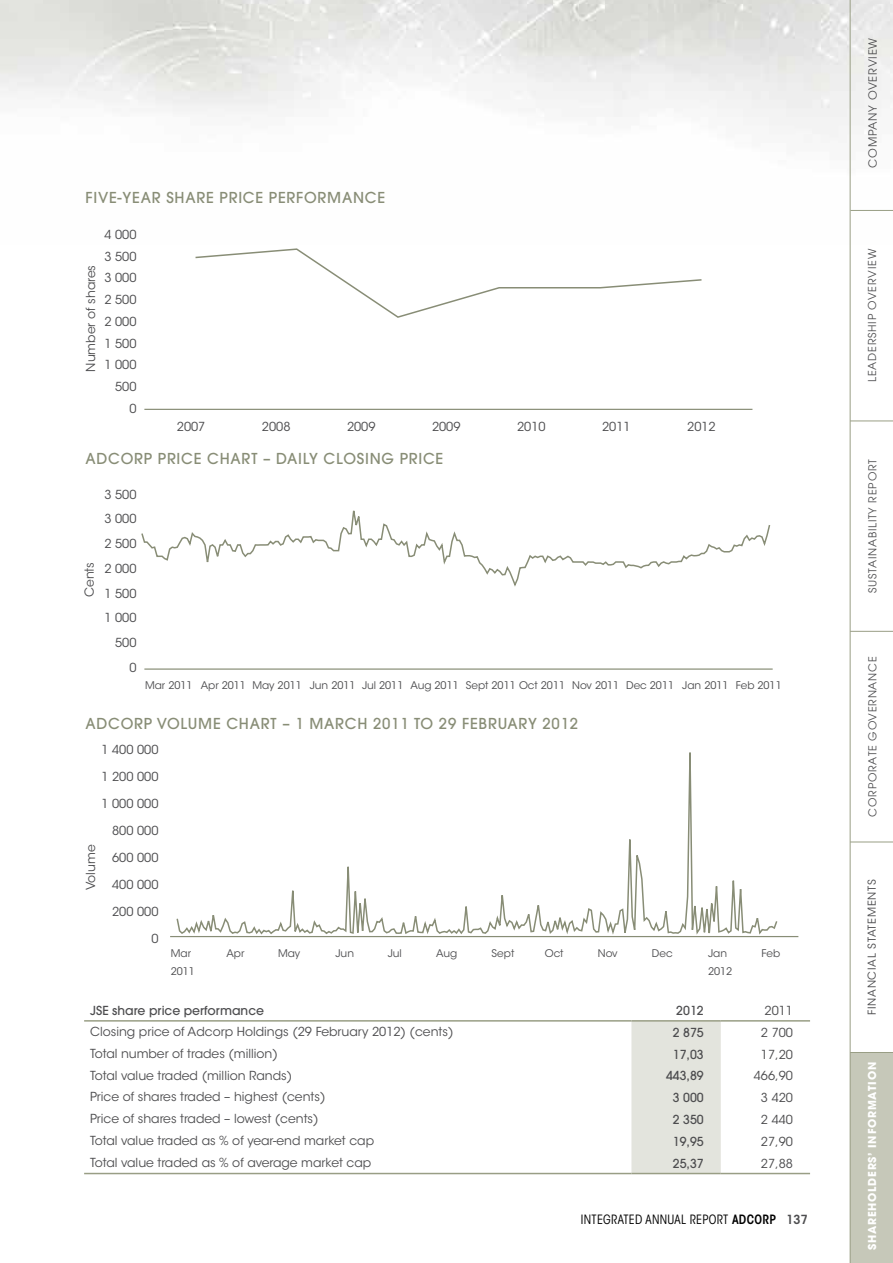
<style>
.page{position:relative;width:893px;height:1263px;background:#fff}
.page>*{position:absolute;margin:0;border:0;box-sizing:border-box;transform-origin:0 0}
.t1{font:500 15px "Avant Garde";letter-spacing:.05em;color:#888d76}
.t2{font:condensed 12.75px "ITC Avant Garde Std";letter-spacing:.025em;color:#000}
.t3{font:12.3px/21.8px "ITC Avant Garde Std";color:#4d4d4f;text-align:right}
.t4{font:500 12.3px "Avant Garde";color:#4d4d4f}
.t5{font:11.25px "Avant Garde";letter-spacing:.07em;color:#4d4d4f}
.t6{font:10.8px "Avant Garde";letter-spacing:.07em;color:#4d4d4f}
.t7{font:700 10.8px "Avant Garde";letter-spacing:.07em;color:#fff}
.t8{font:10.8px "ITC Avant Garde Std";letter-spacing:.07em;color:#4d4d4f}
.t9{font:10.5px/18px "ITC Avant Garde Std";color:#4d4d4f}
.s1{font-weight:600}
.s2{font-family:"Avant Garde";font-weight:600;color:#4d4d4f}
</style>
<div class="page">
<img style="left:0;top:0;width:893px;height:244px">
<div style="left:631px;top:1021px;width:90px;height:152px;background:#e3e4dd"></div>
<hr style="left:84px;top:1020px;width:547px;height:1px;background:#999e85">
<hr style="left:631px;top:1020px;width:90px;height:1px;background:#999e85">
<hr style="left:721px;top:1020px;width:89px;height:1px;background:#999e85">
<hr style="left:84px;top:1173px;width:547px;height:1px;background:#999e85">
<hr style="left:631px;top:1173px;width:90px;height:1px;background:#999e85">
<hr style="left:721px;top:1173px;width:89px;height:1px;background:#999e85">
<div style="left:850px;top:1052px;width:43px;height:211px;background:#c6c8b9"></div>
<hr style="left:850px;top:842px;width:43px;height:1px;background:#999e85">
<hr style="left:850px;top:631px;width:43px;height:1px;background:#999e85">
<hr style="left:850px;top:421px;width:43px;height:1px;background:#999e85">
<hr style="left:850px;top:210px;width:43px;height:1px;background:#999e85">
<hr style="left:850px;top:1052px;width:43px;height:1px;background:#999e85">
<hr style="left:850px;top:0;width:1px;height:1263px;background:#999e85">
<svg style="left:195px;top:248px;width:507px;height:70px"></svg>
<hr style="left:144px;top:409px;width:608px;height:1px;background:#888d76">
<hr style="left:144px;top:668px;width:629px;height:2px;background:#888d76">
<svg style="left:141px;top:510px;width:630px;height:77px"></svg>
<hr style="left:170px;top:936px;width:628px;height:1px;background:#888d76">
<svg style="left:175px;top:668px;width:604px;height:270px"></svg>
<p class="t1" style="left:85px;top:188px;width:9px">FIVE</p>
<p class="t1" style="left:118px;top:188px;width:25px">-YEAR</p>
<p class="t1" style="left:166px;top:188px;width:11px">SHARE</p>
<p class="t1" style="left:220px;top:188px;width:10px">PRICE</p>
<p class="t1" style="left:269px;top:188px;width:12px">PERFORMANCE</p>
<p class="t3" style="left:80px;top:372px;width:108px;rotate:-90deg">Number of shares</p>
<p class="t3" style="left:104px;top:224px;width:34px">4 000<br>3 500<br>3 000<br>2 500<br>2 000<br>1 500<br>1 000<br>500<br>0</p>
<p class="t3" style="left:177px;top:416px;width:30px">2007</p>
<p class="t3" style="left:262px;top:416px;width:30px">2008</p>
<p class="t3" style="left:347px;top:416px;width:30px">2009</p>
<p class="t3" style="left:432px;top:416px;width:30px">2009</p>
<p class="t3" style="left:517px;top:416px;width:30px">2010</p>
<p class="t3" style="left:602px;top:416px;width:30px">2011</p>
<p class="t3" style="left:687px;top:416px;width:30px">2012</p>
<p class="t1" style="left:85px;top:449px;width:23px">ADCORP</p>
<p class="t1" style="left:158px;top:449px;width:10px">PRICE</p>
<p class="t1" style="left:207px;top:449px;width:11px">CHART</p>
<p class="t1" style="left:263px;top:449px;width:23px">– DAIL</p>
<p class="t1" style="left:309px;top:449px;width:26px">Y CLOSING</p>
<p class="t1" style="left:400px;top:449px;width:10px">PRICE</p>
<p class="t3" style="left:79px;top:597px;width:37px;rotate:-90deg">Cents</p>
<p class="t3" style="left:104px;top:482px;width:34px;line-height:24.8px">3 500<br>3 000<br>2 500<br>2 000<br>1 500<br>1 000<br>500<br>0</p>
<p class="t9" style="left:145px;top:676px;width:638px">Mar 2011 Apr 2011 May 2011 Jun 2011 Jul 2011 Aug 2011 Sept 2011 Oct 2011 Nov 2011 Dec 2011 Jan 2011 Feb 2011</p>
<p class="t1" style="left:85px;top:714px;width:23px">ADCORP</p>
<p class="t1" style="left:157px;top:714px;width:3px">VOLUME</p>
<p class="t1" style="left:226px;top:714px;width:11px">CHART</p>
<p class="t1" style="left:282px;top:714px;width:54px">– 1 MARCH</p>
<p class="t1" style="left:373px;top:714px;width:45px">2011 TO</p>
<p class="t1" style="left:439px;top:714px;width:60px">29 FEBRUAR</p>
<p class="t1" style="left:528px;top:714px;width:52px">Y 2012</p>
<p class="t3" style="left:101px;top:736px;width:59px;line-height:27px">1 400 000<br>1 200 000<br>1 000 000<br>800 000<br>600 000<br>400 000<br>200 000<br>0</p>
<p class="t3" style="left:80px;top:890px;width:47px;rotate:-90deg">Volume</p>
<p class="t9" style="left:171px;top:944px;width:26px">Mar<br>2011</p>
<p class="t9" style="left:226px;top:944px;width:20px">Apr</p>
<p class="t9" style="left:278px;top:944px;width:24px">May</p>
<p class="t9" style="left:336px;top:944px;width:20px">Jun</p>
<p class="t9" style="left:388px;top:944px;width:16px">Jul</p>
<p class="t9" style="left:436px;top:944px;width:22px">Aug</p>
<p class="t9" style="left:492px;top:944px;width:24px">Sept</p>
<p class="t9" style="left:545px;top:944px;width:20px">Oct</p>
<p class="t9" style="left:598px;top:944px;width:21px">Nov</p>
<p class="t9" style="left:652px;top:944px;width:22px">Dec</p>
<p class="t9" style="left:708px;top:944px;width:26px">Jan<br>2012</p>
<p class="t9" style="left:762px;top:944px;width:20px">Feb</p>
<p class="t4" style="left:90px;top:1003px;width:175px">JSE SHARE PRICE PERFORMANCE</p>
<p class="t4" style="left:676px;top:1003px;width:29px">2012</p>
<p class="t3" style="left:764px;top:1000px;width:30px">2011</p>
<p class="t3" style="left:90px;top:1021px;width:365px">Closing price of Adcorp Holdings (29 February 2012) (cents)</p>
<p class="t4" style="left:673px;top:1024px;width:32px">2 875</p>
<p class="t3" style="left:761px;top:1021px;width:34px">2 700</p>
<p class="t3" style="left:90px;top:1043px;width:189px">Total number of trades (million)</p>
<p class="t4" style="left:673px;top:1046px;width:32px">17,03</p>
<p class="t3" style="left:761px;top:1043px;width:34px">17,20</p>
<p class="t3" style="left:90px;top:1064px;width:204px">Total value traded (million Rands)</p>
<p class="t4" style="left:666px;top:1068px;width:39px">443,89</p>
<p class="t3" style="left:754px;top:1065px;width:41px">466,90</p>
<p class="t3" style="left:90px;top:1086px;width:237px">Price of shares traded – highest (cents)</p>
<p class="t4" style="left:673px;top:1090px;width:32px">3 000</p>
<p class="t3" style="left:761px;top:1087px;width:34px">3 420</p>
<p class="t3" style="left:90px;top:1108px;width:230px">Price of shares traded – lowest (cents)</p>
<p class="t4" style="left:673px;top:1112px;width:32px">2 350</p>
<p class="t3" style="left:761px;top:1109px;width:34px">2 440</p>
<p class="t3" style="left:90px;top:1130px;width:286px">Total value traded as % of year-end market cap</p>
<p class="t4" style="left:673px;top:1134px;width:32px">19,95</p>
<p class="t3" style="left:761px;top:1130px;width:34px">27,90</p>
<p class="t3" style="left:90px;top:1152px;width:283px">Total value traded as % of average market cap</p>
<p class="t4" style="left:673px;top:1155px;width:32px">25,37</p>
<p class="t3" style="left:761px;top:1152px;width:34px">27,88</p>
<p class="t2" style="left:581px;top:1212px;width:228px">INTEGRATED ANNUAL REPORT <span class="s1">ADCORP</span> <span class="s2">137</span></p>
<p class="t5" style="left:866px;top:168px;width:131px;rotate:-90deg">company overview</p>
<p class="t6" style="left:866px;top:382px;width:134px;rotate:-90deg">Leadership overview</p>
<p class="t6" style="left:866px;top:593px;width:135px;rotate:-90deg">sustainability report</p>
<p class="t6" style="left:866px;top:817px;width:162px;rotate:-90deg">corporate governance</p>
<p class="t8" style="left:865px;top:1015px;width:137px;rotate:-90deg">financial statements</p>
<p class="t7" style="left:865px;top:1250px;width:189px;rotate:-90deg">shareholders’ information</p>
</div>
